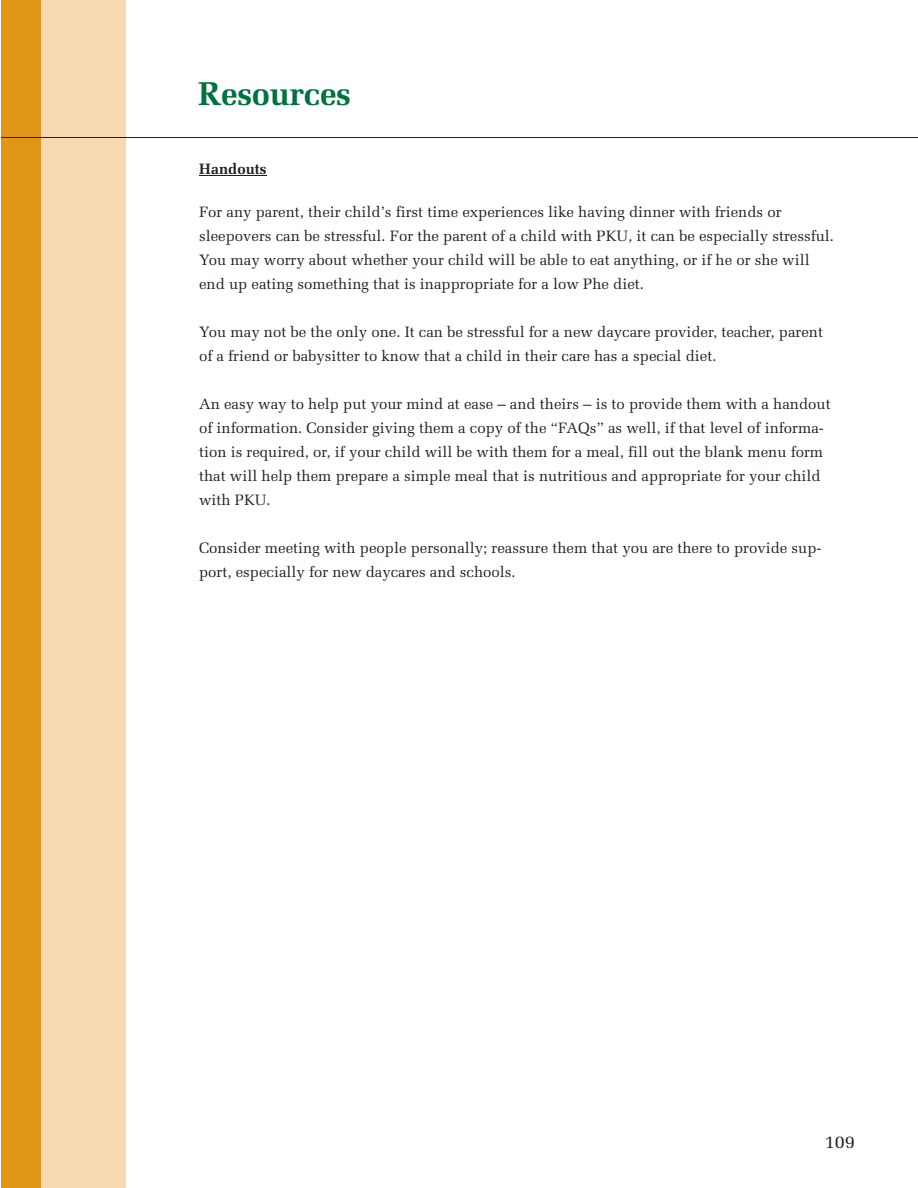
<style>
.page{position:relative;width:918px;height:1188px;background:#fff}
.page>*{position:absolute;margin:0;border:0;box-sizing:border-box;transform-origin:0 0}
.t1{font:700 33px "Melior LT Std";letter-spacing:-.01em;color:#007240}
.t2{font:18px "Melior";color:#231f20}
.t3{font:15px/24px "Melior";color:#231f20}
.t4{font:700 15px "Melior LT Std";color:#231f20}
</style>
<div class="page">
<div style="left:1px;top:0;width:41px;height:1188px;background:#e29616"></div>
<div style="left:42px;top:0;width:84px;height:1188px;background:#f6d9b1"></div>
<hr style="left:2px;top:137px;width:916px;height:1px;background:#231f20">
<hr style="left:199px;top:176px;width:68px;height:1px;background:#231f20">
<h1 class="t1" style="left:198px;top:73px;width:155px">Resources</h1>
<p class="t4" style="left:199px;top:160px;width:69px">Handouts</p>
<p class="t3" style="left:199px;top:199px;width:636px">For any parent, their child’s first time experiences like having dinner with friends or sleepovers can be stressful. For the parent of a child with PKU, it can be especially stressful.<br>You may worry about whether your child will be able to eat anything, or if he or she will end up eating something that is inappropriate for a low Phe diet.</p>
<p class="t3" style="left:199px;top:319px;width:625px">You may not be the only one. It can be stressful for a new daycare provider, teacher, parent of a friend or babysitter to know that a child in their care has a special diet.</p>
<p class="t3" style="left:199px;top:391px;width:633px">An easy way to help put your mind at ease – and theirs – is to provide them with a handout of information. Consider giving them a copy of the “FAQs” as well, if that level of informa&shy;tion is required, or, if your child will be with them for a meal, fill out the blank menu form that will help them prepare a simple meal that is nutritious and appropriate for your child with PKU.</p>
<p class="t3" style="left:199px;top:535px;width:624px">Consider meeting with people personally; reassure them that you are there to provide sup&shy;port, especially for new daycares and schools.</p>
<p class="t2" style="left:825px;top:1131px;width:32px">109</p>
</div>
